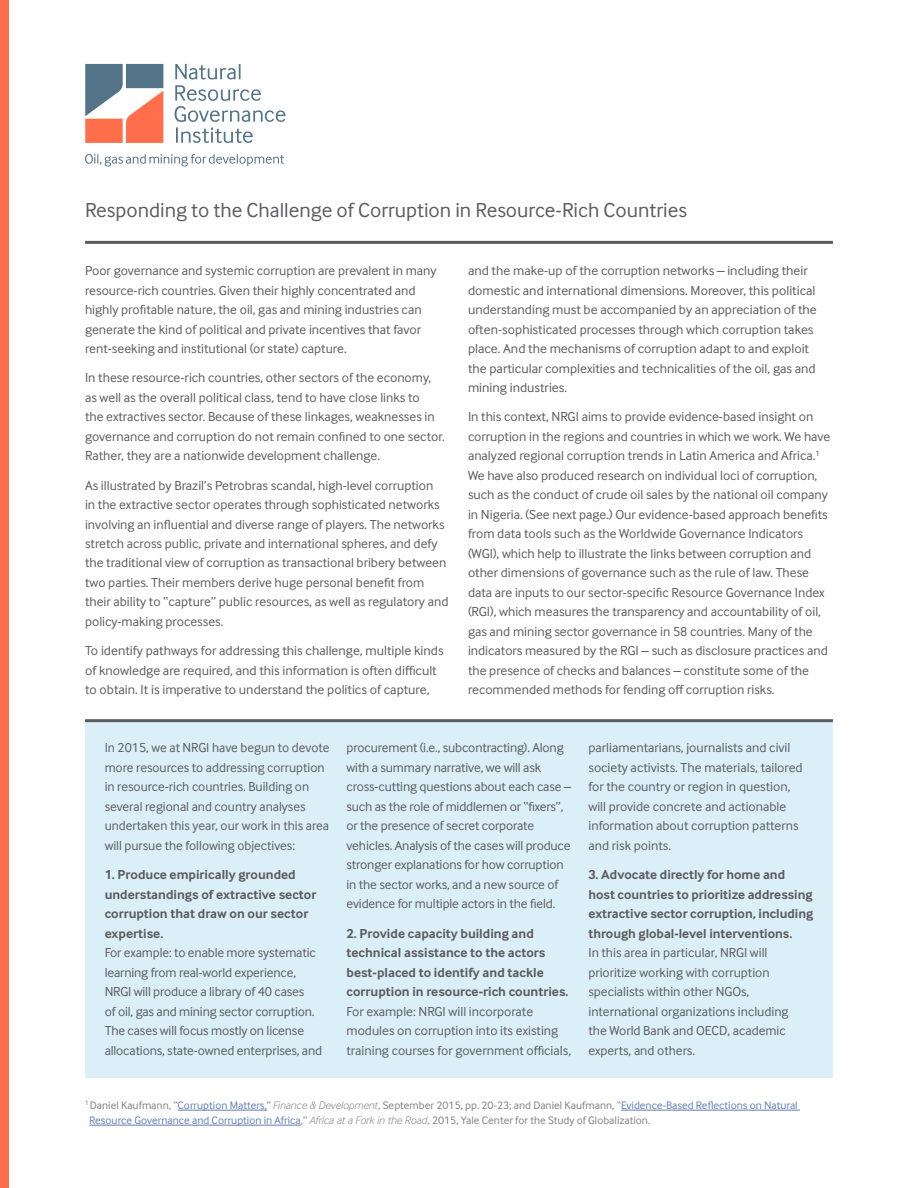
<style>
.page{position:relative;width:918px;height:1188px;background:#fff}
.page>*{position:absolute;margin:0;border:0;box-sizing:border-box;transform-origin:0 0}
.t1{font:21px "Inter Face";color:#5c5c60}
.t2{font:13.5px/19.5px "Inter Face";color:#5c5c60}
.t3{font:700 13.5px/19.5px "Inter Face";color:#5c5c60}
.t4{font:11.25px/15px "Inter Face";color:#808183}
.s1{color:#627fb5}
.s2{font-family:"Inter Face Da Ma Lt";font-style:italic}
</style>
<div class="page">
<svg style="left:175px;top:85px;width:110px;height:58px"></svg>
<svg style="left:175px;top:64px;width:66px;height:15px"></svg>
<svg style="left:85px;top:64px;width:78px;height:79px"></svg>
<svg style="left:85px;top:154px;width:199px;height:12px"></svg>
<div style="left:0;top:0;width:9px;height:1188px;background:#ff6f49"></div>
<hr style="left:85px;top:241px;width:748px;height:3px;background:#5c5c60">
<div style="left:85px;top:722px;width:748px;height:355px;background:#dbeff9"></div>
<hr style="left:85px;top:719px;width:748px;height:3px;background:#5c5c60">
<hr style="left:178px;top:1110px;width:89px;height:1px;background:#627fb5">
<hr style="left:621px;top:1110px;width:179px;height:1px;background:#627fb5">
<hr style="left:89px;top:1125px;width:212px;height:1px;background:#627fb5">
<h1 class="t1" style="left:85px;top:198px;width:603px">Responding to the Challenge of Corruption in Resource-Rich Countries</h1>
<p class="t2" style="left:85px;top:261px;width:353px">Poor governance and systemic corruption are prevalent in many resource-rich countries. Given their highly concentrated and highly profitable nature, the oil, gas and mining industries can generate the kind of political and private incentives that favor rent-seeking and institutional (or state) capture.</p>
<p class="t2" style="left:85px;top:368px;width:361px">In these resource-rich countries, other sectors of the economy, as well as the overall political class, tend to have close links to<br>the extractives sector. Because of these linkages, weaknesses in governance and corruption do not remain confined to one sector.<br>Rather, they are a nationwide development challenge.</p>
<p class="t2" style="left:85px;top:475px;width:365px">As illustrated by Brazil’s Petrobras scandal, high-level corruption<br>in the extractive sector operates through sophisticated networks involving an influential and diverse range of players. The networks stretch across public, private and international spheres, and defy the traditional view of corruption as transactional bribery between two parties. Their members derive huge personal benefit from their ability to “capture” public resources, as well as regulatory and policy-making processes.</p>
<p class="t2" style="left:85px;top:641px;width:360px">To identify pathways for addressing this challenge, multiple kinds of knowledge are required, and this information is often difficult to obtain. It is imperative to understand the politics of capture,</p>
<p class="t2" style="left:468px;top:261px;width:350px">and the make-up of the corruption networks – including their domestic and international dimensions. Moreover, this political understanding must be accompanied by an appreciation of the often-sophisticated processes through which corruption takes place. And the mechanisms of corruption adapt to and exploit the particular complexities and technicalities of the oil, gas and mining industries.</p>
<p class="t2" style="left:468px;top:407px;width:364px">In this context, NRGI aims to provide evidence-based insight on corruption in the regions and countries in which we work. We have analyzed regional corruption trends in Latin America and Africa.<sup>1<br></sup>We have also produced research on individual loci of corruption, such as the conduct of crude oil sales by the national oil company in Nigeria. (See next page.) Our evidence-based approach benefits from data tools such as the Worldwide Governance Indicators (WGI), which help to illustrate the links between corruption and other dimensions of governance such as the rule of law. These data are inputs to our sector-specific Resource Governance Index (RGI), which measures the transparency and accountability of oil, gas and mining sector governance in 58 countries. Many of the indicators measured by the RGI – such as disclosure practices and the presence of checks and balances – constitute some of the recommended methods for fending off corruption risks.</p>
<p class="t2" style="left:105px;top:738px;width:226px">In 2015, we at NRGI have begun to devote more resources to addressing corruption in resource-rich countries. Building on several regional and country analyses undertaken this year, our work in this area will pursue the following objectives:</p>
<p class="t3" style="left:105px;top:865px;width:213px">1. Produce empirically grounded understandings of extractive sector corruption that draw on our sector expertise.</p>
<p class="t2" style="left:105px;top:943px;width:219px">For example: to enable more systematic learning from real-world experience, NRGI will produce a library of 40 cases<br>of oil, gas and mining sector corruption.<br>The cases will focus mostly on license allocations, state-owned enterprises, and</p>
<p class="t2" style="left:347px;top:738px;width:226px">procurement (i.e., subcontracting). Along with a summary narrative, we will ask cross-cutting questions about each case – such as the role of middlemen or “fixers”, or the presence of secret corporate vehicles. Analysis of the cases will produce stronger explanations for how corruption in the sector works, and a new source of evidence for multiple actors in the field.</p>
<p class="t3" style="left:347px;top:923px;width:223px">2. Provide capacity building and technical assistance to the actors best-placed to identify and tackle corruption in resource-rich countries.</p>
<p class="t2" style="left:347px;top:1001px;width:226px">For example: NRGI will incorporate modules on corruption into its existing training courses for government officials,</p>
<p class="t2" style="left:588px;top:738px;width:216px">parliamentarians, journalists and civil society activists. The materials, tailored for the country or region in question, will provide concrete and actionable information about corruption patterns and risk points.</p>
<p class="t3" style="left:588px;top:865px;width:226px">3. Advocate directly for home and host countries to prioritize addressing extractive sector corruption, including through global-level interventions.</p>
<p class="t2" style="left:588px;top:943px;width:202px">In this area in particular, NRGI will prioritize working with corruption specialists within other NGOs, international organizations including the World Bank and OECD, academic experts, and others.</p>
<p class="t4" style="left:89px;top:1097px;width:710px;text-indent:-4px"><sup>1</sup> Daniel Kaufmann, “<span class="s1">Corruption Matters,</span>” <span class="s2">Finance &amp; Development</span>, September 2015, pp. 20-23; and Daniel Kaufmann, “<span class="s1">Evidence-Based Reflections on Natural<br>Resource Governance and Corruption in Africa</span>,” <span class="s2">Africa at a Fork in the Road</span>, 2015, Yale Center for the Study of Globalization.</p>
</div>
